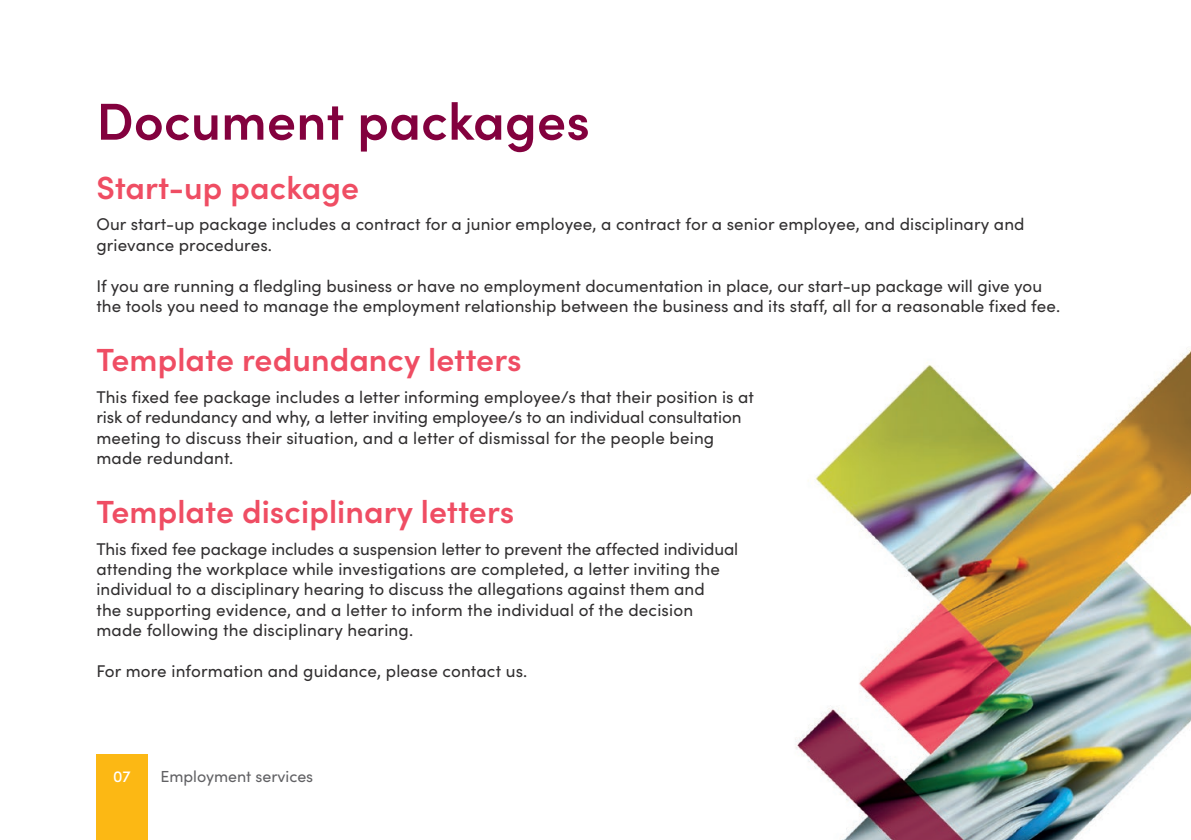
<style>
.page{position:relative;width:1191px;height:840px;background:#fff}
.page>*{position:absolute;margin:0;border:0;box-sizing:border-box;transform-origin:0 0}
.t1{font:600 52px "Sofia Pro";letter-spacing:.005em;color:#83013e}
.t2{font:600 32px "Sofia Pro";letter-spacing:.005em;color:#ef4d63}
.t3{font:17px/20.4px "Sofia Pro";letter-spacing:.005em;color:#312f30}
.t4{font:16px "Sofia Pro";color:#616164}
.t5{font:500 16px "Sofia Pro";color:#fff}
</style>
<div class="page">
<img style="left:795px;top:350px;width:396px;height:489px">
<div style="left:96px;top:754px;width:51px;height:85px;background:#fcb814"></div>
<p class="t1" style="left:96px;top:82px;width:495px">Document packages</p>
<p class="t2" style="left:96px;top:163px;width:264px">Start-up package</p>
<p class="t3" style="left:96px;top:213px;width:929px">Our start-up package includes a contract for a junior employee, a contract for a senior employee, and disciplinary and grievance procedures.</p>
<p class="t3" style="left:96px;top:274px;width:965px">If you are running a fledgling business or have no employment documentation in place, our start-up package will give you the tools you need to manage the employment relationship between the business and its staff, all for a reasonable fixed fee.</p>
<p class="t2" style="left:96px;top:335px;width:427px">Template redundancy letters</p>
<p class="t3" style="left:96px;top:385px;width:659px">This fixed fee package includes a letter informing employee/s that their position is at risk of redundancy and why, a letter inviting employee/s to an individual consultation meeting to discuss their situation, and a letter of dismissal for the people being made redundant.</p>
<p class="t2" style="left:96px;top:487px;width:419px">Template disciplinary letters</p>
<p class="t3" style="left:96px;top:537px;width:643px">This fixed fee package includes a suspension letter to prevent the affected individual attending the workplace while investigations are completed, a letter inviting the individual to a disciplinary hearing to discuss the allegations against them and<br>the supporting evidence, and a letter to inform the individual of the decision made following the disciplinary hearing.</p>
<p class="t3" style="left:96px;top:659px;width:432px">For more information and guidance, please contact us.</p>
<p class="t5" style="left:113px;top:764px;width:19px">07</p>
<p class="t4" style="left:160px;top:764px;width:154px">Employment services</p>
</div>
